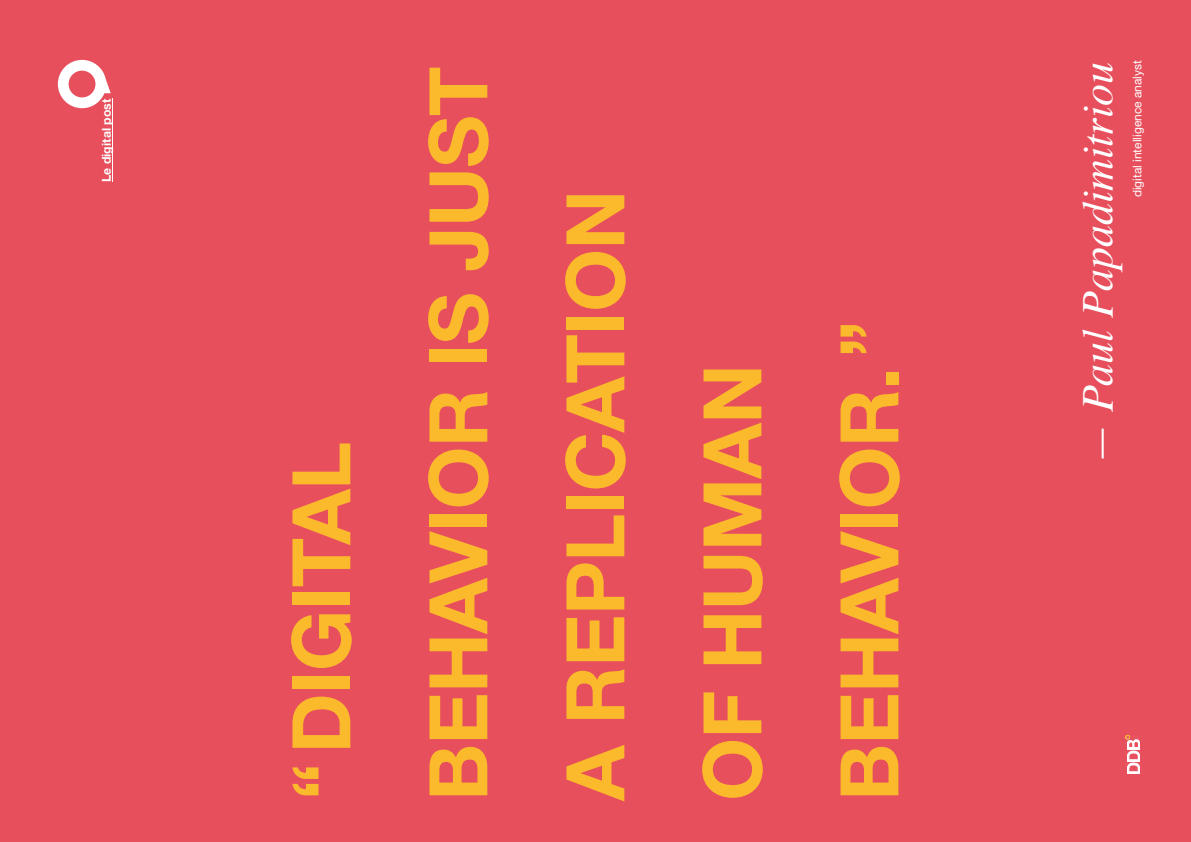
<style>
.page{position:relative;width:1191px;height:842px;background:#e84f5d}
.page>*{position:absolute;margin:0;border:0;box-sizing:border-box;transform-origin:0 0}
.t1{font:700 81px/137px "Helvetica Neue LT Std";letter-spacing:-.01em;color:#fbba2c}
.t2{font:italic 44px "Times";color:#fff}
.t3{font:700 12.2px "Helvetica Neue LT Std";letter-spacing:.005em;color:#fff}
.t4{font:12px "Helvetica Neue LT Std";color:#fff}
</style>
<div class="page">
<svg style="left:58px;top:60px;width:55px;height:122px"></svg>
<img style="left:1125px;top:735px;width:15px;height:38px">
<p class="t3" style="left:99px;top:182px;width:85px;rotate:-90deg">Le digital post</p>
<p class="t1" style="left:251px;top:801px;width:736px;rotate:-90deg">‘‘DIGITAL<br>BEHAVIOR IS JUST<br>A REPLICATION<br>OF HUMAN<br>BEHAVIOR.’’</p>
<p class="t2" style="left:1059px;top:463px;width:402px;rotate:-90deg">— Paul Papadimitriou</p>
<p class="t4" style="left:1130px;top:197px;width:139px;rotate:-90deg">digital intelligence analyst</p>
</div>
